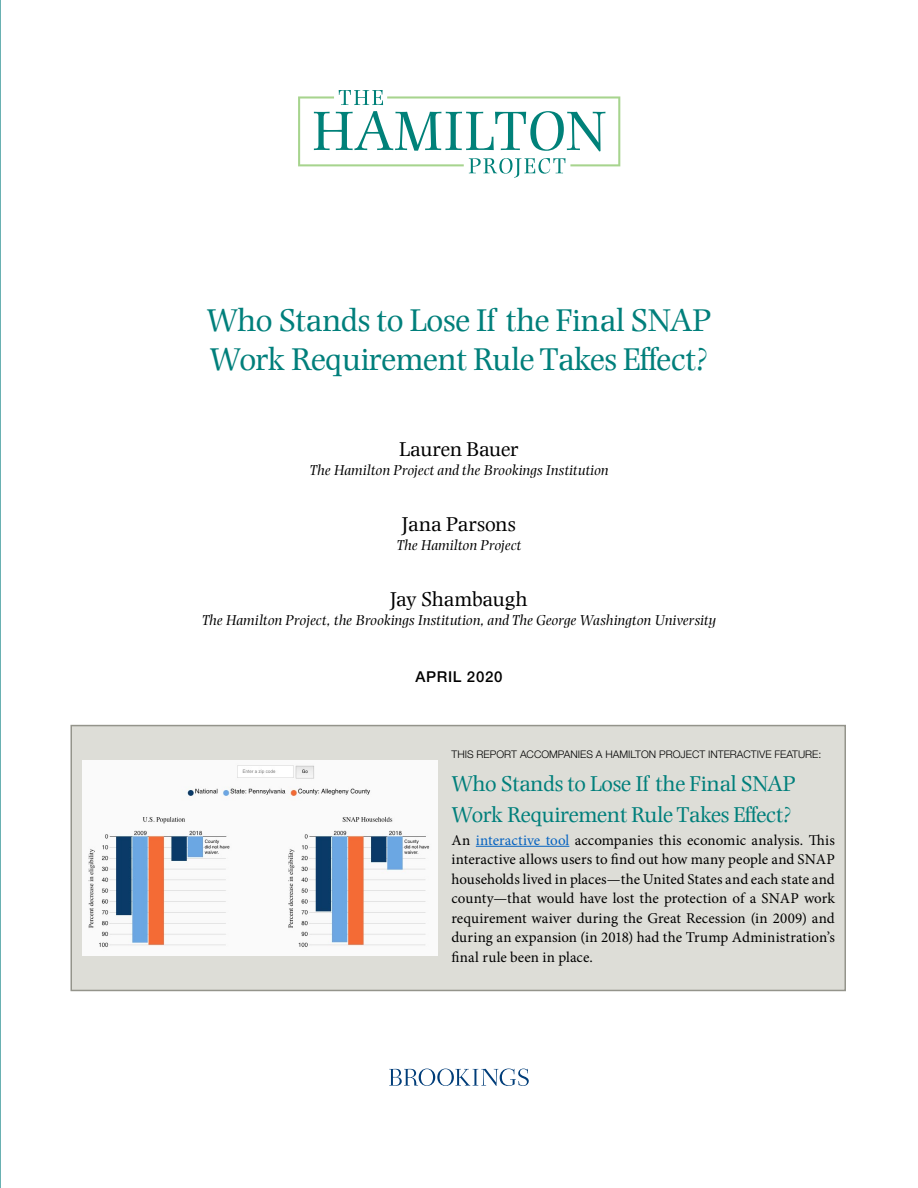
<style>
.page{position:relative;width:918px;height:1188px;background:#fff}
.page>*{position:absolute;margin:0;border:0;box-sizing:border-box;transform-origin:0 0}
.t1{font:33px/39px "Photina MTW04";letter-spacing:-.01em;color:#007f7b}
.t2{font:22.5px/31.5px "Photina MTW04";letter-spacing:-.01em;color:#007f7b}
.t3{font:21px "Photina MTW04";letter-spacing:-.005em;color:#000}
.t4{font:15px/19.5px "Minion Pro";letter-spacing:.005em;color:#000;text-align:justify}
.t5{font:italic 15px "Photina MT Std";color:#000}
.t6{font:500 15px "Helvetica Neue LT Std";letter-spacing:.05em;color:#000}
.t7{font:300 10.5px "Helvetica Neue LT Std";color:#000}
.s1{color:#0563c1}
</style>
<div class="page">
<svg style="left:389px;top:1069px;width:140px;height:17px"></svg>
<svg style="left:298px;top:90px;width:322px;height:88px"></svg>
<div style="left:70px;top:725px;width:776px;height:266px;background:#ddddd7;border:2px solid #94948b"></div>
<hr style="left:476px;top:846px;width:93px;height:1px;background:#0563c1">
<img style="left:83px;top:761px;width:355px;height:194px">
<h1 class="t1" style="left:206px;top:300px;width:507px">Who Stands to Lose If the Final SNAP<br>Work Requirement Rule Takes Effect?</h1>
<h3 class="t3" style="left:399px;top:436px;width:121px">Lauren Bauer</h3>
<p class="t5" style="left:310px;top:462px;width:300px">The Hamilton Project and the Brookings Institution</p>
<h3 class="t3" style="left:402px;top:511px;width:116px">Jana Parsons</h3>
<p class="t5" style="left:397px;top:537px;width:126px">The Hamilton Project</p>
<h3 class="t3" style="left:390px;top:586px;width:139px">Jay Shambaugh</h3>
<p class="t5" style="left:202px;top:612px;width:516px">The Hamilton Project, the Brookings Institution, and The George Washington University</p>
<p class="t6" style="left:416px;top:667px;width:88px">APRIL 2020</p>
<p class="t7" style="left:452px;top:748px;width:371px">THIS REPORT ACCOMPANIES A HAMILTON PROJECT INTERACTIVE FEATURE:</p>
<h2 class="t2" style="left:452px;top:767px;width:346px">Who Stands to Lose If the Final SNAP<br>Work Requirement Rule Takes Effect?</h2>
<p class="t4" style="left:452px;top:830px;width:385px">An <span class="s1">interactive tool</span> accompanies this economic analysis. This interactive allows users to find out how many people and SNAP households lived in places—the United States and each state and county—that would have lost the protection of a SNAP work requirement waiver during the Great Recession (in 2009) and during an expansion (in 2018) had the Trump Administration’s final rule been in place.</p>
</div>
